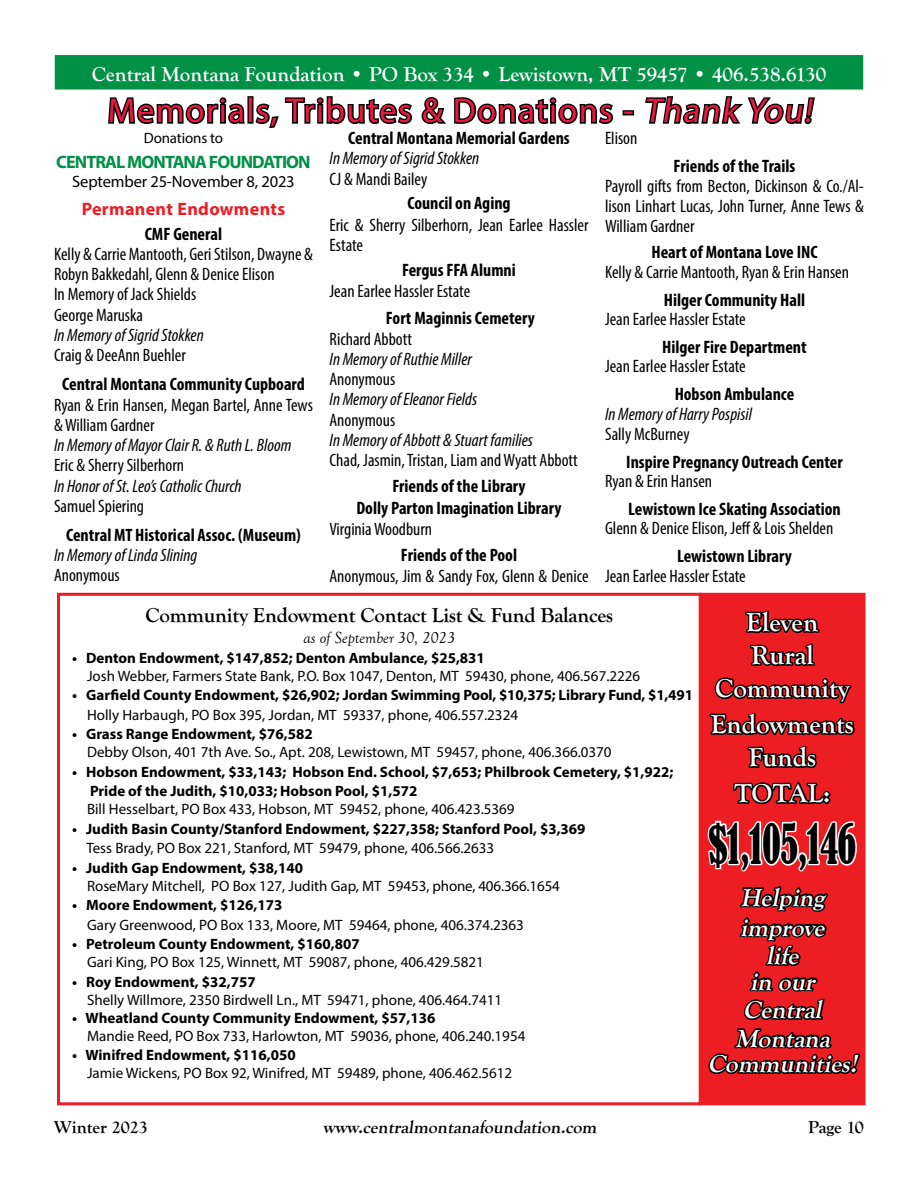
<style>
.page{position:relative;width:918px;height:1188px;background:#fff}
.page>*{position:absolute;margin:0;border:0;box-sizing:border-box;transform-origin:0 0}
.t1{font:condensed 51.75px "Bernard";letter-spacing:-.02em;color:#000;scale:.72 1}
.t2{font:34.5px "Myriad Pro";letter-spacing:.04em;color:#ed1942}
.t3{font:700 27px/33px "Goudy Old Style T";color:#fff;text-align:center}
.t4{font:italic 700 25.5px/29.2px "Goudy Old Style T";color:#fff;text-align:center}
.t5{font:700 21px "Goudy Old Style T";color:#fff}
.t6{font:700 21px "Goudy Old Style T";letter-spacing:-.01em;color:#000}
.t7{font:condensed 18px/20.2px "Myriad Pro";color:#000}
.t8{font:700 condensed 18px/21.6px "Myriad Pro";color:#000;text-align:center}
.t9{font:italic condensed 18px "Myriad Pro";color:#000}
.t10{font:700 18px "Goudy Old Style T";color:#000}
.t11{font:700 18px "Myriad Pro";letter-spacing:-.05em;color:#009046}
.t12{font:700 18px "Myriad Pro";letter-spacing:.02em;color:#ed1d24}
.t13{font:16.5px "Myriad Pro";letter-spacing:-.01em;color:#000}
.t14{font:italic 16.5px "Goudy Old Style T";color:#000}
.t15{font:15px "Myriad Pro";color:#000}
.t16{font:700 15px/19.5px "Myriad Pro";color:#000}
.s1{font-style:italic}
</style>
<div class="page">
<div style="left:54px;top:54px;width:810px;height:36px;background:#009046"></div>
<div style="left:53px;top:54px;width:812px;height:37px;border:2px solid #fff"></div>
<svg style="left:54px;top:76px;width:263px;height:53px"></svg>
<div style="left:317px;top:104px;width:6px;height:20px;border:3px solid #000"></div>
<div style="left:317px;top:97px;width:7px;height:7px;border:3px solid #000;border-radius:50%"></div>
<svg style="left:325px;top:54px;width:89px;height:70px"></svg>
<svg style="left:421px;top:97px;width:129px;height:27px"></svg>
<div style="left:550px;top:104px;width:6px;height:20px;border:3px solid #000"></div>
<div style="left:550px;top:97px;width:6px;height:7px;border:3px solid #000;border-radius:50%"></div>
<svg style="left:558px;top:103px;width:56px;height:21px"></svg>
<div style="left:623px;top:110px;width:11px;height:5px;border:3px solid #000"></div>
<svg style="left:645px;top:96px;width:170px;height:28px"></svg>
<div style="left:701px;top:594px;width:163px;height:510px;background:#ed1d24"></div>
<svg style="left:706px;top:610px;width:156px;height:496px"></svg>
<div style="left:699px;top:593px;width:167px;height:512px;border:3px solid #ed1d24"></div>
<div style="left:57px;top:593px;width:645px;height:512px;border:3px solid #ed1d24"></div>
<p class="t5" style="left:92px;top:63px;width:736px">Central Montana Foundation • PO Box 334 • Lewistown, MT 59457 • 406.538.6130</p>
<h2 class="t2" style="left:108px;top:89px;width:712px">Memorials, Tributes &amp; Donations - <span class="s1">Thank You!</span></h2>
<p class="t15" style="left:144px;top:128px;width:81px">Donations to</p>
<p class="t11" style="left:56px;top:150px;width:256px">CENTRAL MONTANA FOUNDATION</p>
<p class="t13" style="left:72px;top:172px;width:224px">September 25-November 8, 2023</p>
<p class="t12" style="left:82px;top:197px;width:205px">Permanent Endowments</p>
<p class="t8" style="left:145px;top:222px;width:79px">CMF General</p>
<p class="t7" style="left:54px;top:244px;width:261px">Kelly &amp; Carrie Mantooth, Geri Stilson, Dwayne &amp;<br>Robyn Bakkedahl, Glenn &amp; Denice Elison<br>In Memory of Jack Shields<br>George Maruska</p>
<p class="t9" style="left:54px;top:324px;width:151px">In Memory of Sigrid Stokken</p>
<p class="t7" style="left:54px;top:345px;width:133px">Craig &amp; DeeAnn Buehler</p>
<p class="t8" style="left:62px;top:373px;width:244px">Central Montana Community Cupboard</p>
<p class="t7" style="left:54px;top:394px;width:261px">Ryan &amp; Erin Hansen, Megan Bartel, Anne Tews &amp; William Gardner</p>
<p class="t9" style="left:54px;top:434px;width:239px">In Memory of Mayor Clair R. &amp; Ruth L. Bloom</p>
<p class="t7" style="left:54px;top:455px;width:132px">Eric &amp; Sherry Silberhorn</p>
<p class="t9" style="left:54px;top:475px;width:189px">In Honor of St. Leo’s Catholic Church</p>
<p class="t7" style="left:54px;top:495px;width:92px">Samuel Spiering</p>
<p class="t8" style="left:66px;top:524px;width:236px">Central MT Historical Assoc. (Museum)</p>
<p class="t9" style="left:54px;top:544px;width:145px">In Memory of Linda Slining</p>
<p class="t7" style="left:54px;top:565px;width:67px">Anonymous</p>
<p class="t8" style="left:348px;top:127px;width:223px">Central Montana Memorial Gardens</p>
<p class="t9" style="left:330px;top:147px;width:151px">In Memory of Sigrid Stokken</p>
<p class="t7" style="left:330px;top:168px;width:99px">CJ &amp; Mandi Bailey</p>
<p class="t8" style="left:407px;top:192px;width:105px">Council on Aging</p>
<p class="t7" style="left:330px;top:215px;width:261px">Eric &amp; Sherry Silberhorn, Jean Earlee Hassler<br>Estate</p>
<p class="t8" style="left:402px;top:259px;width:115px">Fergus FFA Alumni</p>
<p class="t7" style="left:330px;top:280px;width:142px">Jean Earlee Hassler Estate</p>
<p class="t8" style="left:386px;top:307px;width:150px">Fort Maginnis Cemetery</p>
<p class="t7" style="left:330px;top:328px;width:84px">Richard Abbott</p>
<p class="t9" style="left:330px;top:348px;width:144px">In Memory of Ruthie Miller</p>
<p class="t7" style="left:330px;top:369px;width:67px">Anonymous</p>
<p class="t9" style="left:330px;top:389px;width:149px">In Memory of Eleanor Fields</p>
<p class="t7" style="left:330px;top:409px;width:67px">Anonymous</p>
<p class="t9" style="left:330px;top:429px;width:205px">In Memory of Abbott &amp; Stuart families</p>
<p class="t7" style="left:330px;top:450px;width:250px">Chad, Jasmin, Tristan, Liam and Wyatt Abbott</p>
<p class="t8" style="left:356px;top:475px;width:207px">Friends of the Library<br>Dolly Parton Imagination Library</p>
<p class="t7" style="left:330px;top:519px;width:104px">Virginia Woodburn</p>
<p class="t8" style="left:401px;top:544px;width:118px">Friends of the Pool</p>
<p class="t7" style="left:330px;top:565px;width:261px">Anonymous, Jim &amp; Sandy Fox, Glenn &amp; Denice</p>
<p class="t7" style="left:605px;top:128px;width:34px">Elison</p>
<p class="t8" style="left:674px;top:154px;width:123px">Friends of the Trails</p>
<p class="t7" style="left:605px;top:176px;width:260px;text-align:justify">Payroll gifts from Becton, Dickinson &amp; Co./Al&shy;lison Linhart Lucas, John Turner, Anne Tews &amp; William Gardner</p>
<p class="t8" style="left:652px;top:241px;width:167px">Heart of Montana Love INC</p>
<p class="t7" style="left:605px;top:262px;width:246px">Kelly &amp; Carrie Mantooth, Ryan &amp; Erin Hansen</p>
<p class="t8" style="left:664px;top:288px;width:143px">Hilger Community Hall</p>
<p class="t7" style="left:605px;top:309px;width:142px">Jean Earlee Hassler Estate</p>
<p class="t8" style="left:662px;top:335px;width:146px">Hilger Fire Department</p>
<p class="t7" style="left:605px;top:356px;width:142px">Jean Earlee Hassler Estate</p>
<p class="t8" style="left:675px;top:383px;width:121px">Hobson Ambulance</p>
<p class="t9" style="left:605px;top:403px;width:148px">In Memory of Harry Pospisil</p>
<p class="t7" style="left:605px;top:424px;width:86px">Sally McBurney</p>
<p class="t8" style="left:626px;top:451px;width:218px">Inspire Pregnancy Outreach Center</p>
<p class="t7" style="left:605px;top:471px;width:109px">Ryan &amp; Erin Hansen</p>
<p class="t8" style="left:628px;top:498px;width:214px">Lewistown Ice Skating Association</p>
<p class="t7" style="left:605px;top:518px;width:230px">Glenn &amp; Denice Elison, Jeff &amp; Lois Shelden</p>
<p class="t8" style="left:677px;top:545px;width:116px">Lewistown Library</p>
<p class="t7" style="left:605px;top:566px;width:142px">Jean Earlee Hassler Estate</p>
<p class="t6" style="left:145px;top:604px;width:469px">Community Endowment Contact List &amp; Fund Balances</p>
<p class="t14" style="left:303px;top:629px;width:153px">as of September 30, 2023</p>
<p class="t16" style="left:72px;top:647px;width:414px">• Denton Endowment, $147,852; Denton Ambulance, $25,831</p>
<p class="t15" style="left:87px;top:666px;width:555px">Josh Webber, Farmers State Bank, P.O. Box 1047, Denton, MT 59430, phone, 406.567.2226</p>
<p class="t16" style="left:72px;top:685px;width:623px">• Garfield County Endowment, $26,902; Jordan Swimming Pool, $10,375; Library Fund, $1,491</p>
<p class="t15" style="left:87px;top:705px;width:433px">Holly Harbaugh, PO Box 395, Jordan, MT 59337, phone, 406.557.2324</p>
<p class="t16" style="left:72px;top:724px;width:242px">• Grass Range Endowment, $76,582</p>
<p class="t15" style="left:87px;top:743px;width:526px">Debby Olson, 401 7th Ave. So., Apt. 208, Lewistown, MT 59457, phone, 406.366.0370</p>
<p class="t16" style="left:90px;top:761px;width:585px;text-indent:-18px">• Hobson Endowment, $33,143; Hobson End. School, $7,653; Philbrook Cemetery, $1,922;<br>Pride of the Judith, $10,033; Hobson Pool, $1,572</p>
<p class="t15" style="left:87px;top:800px;width:429px">Bill Hesselbart, PO Box 433, Hobson, MT 59452, phone, 406.423.5369</p>
<p class="t16" style="left:72px;top:818px;width:515px">• Judith Basin County/Stanford Endowment, $227,358; Stanford Pool, $3,369</p>
<p class="t15" style="left:86px;top:839px;width:409px">Tess Brady, PO Box 221, Stanford, MT 59479, phone, 406.566.2633</p>
<p class="t16" style="left:72px;top:857px;width:233px">• Judith Gap Endowment, $38,140</p>
<p class="t15" style="left:87px;top:876px;width:474px">RoseMary Mitchell, PO Box 127, Judith Gap, MT 59453, phone, 406.366.1654</p>
<p class="t16" style="left:72px;top:895px;width:212px">• Moore Endowment, $126,173</p>
<p class="t15" style="left:87px;top:915px;width:439px">Gary Greenwood, PO Box 133, Moore, MT 59464, phone, 406.374.2363</p>
<p class="t16" style="left:72px;top:934px;width:289px">• Petroleum County Endowment, $160,807</p>
<p class="t15" style="left:87px;top:953px;width:398px">Gari King, PO Box 125, Winnett, MT 59087, phone, 406.429.5821</p>
<p class="t16" style="left:72px;top:971px;width:185px">• Roy Endowment, $32,757</p>
<p class="t15" style="left:87px;top:990px;width:417px">Shelly Willmore, 2350 Birdwell Ln., MT 59471, phone, 406.464.7411</p>
<p class="t16" style="left:72px;top:1007px;width:365px">• Wheatland County Community Endowment, $57,136</p>
<p class="t15" style="left:87px;top:1026px;width:440px">Mandie Reed, PO Box 733, Harlowton, MT 59036, phone, 406.240.1954</p>
<p class="t16" style="left:72px;top:1045px;width:225px">• Winifred Endowment, $116,050</p>
<p class="t15" style="left:87px;top:1064px;width:427px">Jamie Wickens, PO Box 92, Winifred, MT 59489, phone, 406.462.5612</p>
<h3 class="t3" style="left:715px;top:606px;width:136px">Eleven<br>Rural<br>Community</h3>
<h3 class="t3" style="left:711px;top:708px;width:145px">Endowments<br>Funds</h3>
<h3 class="t3" style="left:734px;top:777px;width:98px">TOTAL:</h3>
<h1 class="t1" style="left:709px;top:814px;width:206px">$1,105,146</h1>
<h3 class="t4" style="left:740px;top:883px;width:91px">Helping improve life</h3>
<h3 class="t4" style="left:735px;top:967px;width:102px;line-height:28.5px">in our<br>Central<br>Montana</h3>
<h3 class="t4" style="left:708px;top:1050px;width:156px">Communities!</h3>
<p class="t10" style="left:54px;top:1117px;width:95px">Winter 2023</p>
<p class="t10" style="left:323px;top:1117px;width:278px">www.centralmontanafoundation.com</p>
<p class="t10" style="left:808px;top:1117px;width:57px">Page 10</p>
</div>
